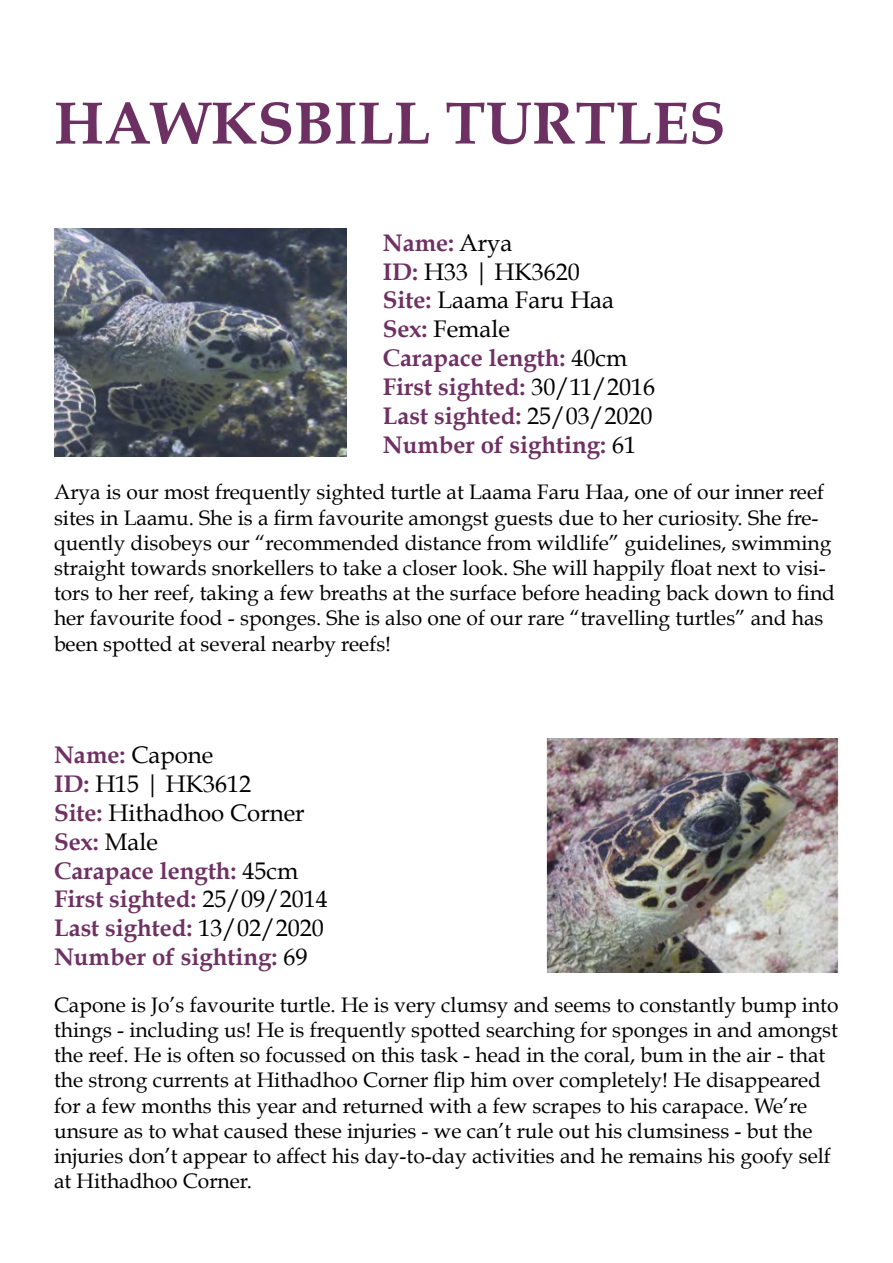
<style>
.page{position:relative;width:893px;height:1263px;background:#fff}
.page>*{position:absolute;margin:0;border:0;box-sizing:border-box;transform-origin:0 0}
.t1{font:700 60px "Book Antiqua";color:#6d3063}
.t2{font:700 24px/28.8px "Book Antiqua";color:#6f3063}
.t3{font:21px/25.2px "Book Antiqua";color:#000}
.s1{font-weight:400;color:#000}
</style>
<div class="page">
<img style="left:54px;top:229px;width:292px;height:227px">
<img style="left:546px;top:738px;width:293px;height:234px">
<h1 class="t1" style="left:54px;top:88px;width:673px">HAWKSBILL TURTLES</h1>
<p class="t2" style="left:383px;top:229px;width:274px">Name: <span class="s1">Arya<br></span>ID: <span class="s1">H33 | HK3620<br></span>Site: <span class="s1">Laama Faru Haa<br></span>Sex: <span class="s1">Female<br></span>Carapace length: <span class="s1">40cm<br></span>First sighted: <span class="s1">30/11/2016<br></span>Last sighted: <span class="s1">25/03/2020<br></span>Number of sighting: <span class="s1">61</span></p>
<p class="t3" style="left:54px;top:480px;width:783px">Arya is our most frequently sighted turtle at Laama Faru Haa, one of our inner reef sites in Laamu. She is a firm favourite amongst guests due to her curiosity. She fre&shy;quently disobeys our “recommended distance from wildlife” guidelines, swimming straight towards snorkellers to take a closer look. She will happily float next to visi&shy;tors to her reef, taking a few breaths at the surface before heading back down to find her favourite food - sponges. She is also one of our rare “travelling turtles” and has been spotted at several nearby reefs!</p>
<p class="t2" style="left:54px;top:741px;width:275px">Name: <span class="s1">Capone<br></span>ID: <span class="s1">H15 | HK3612<br></span>Site: <span class="s1">Hithadhoo Corner<br></span>Sex: <span class="s1">Male<br></span>Carapace length: <span class="s1">45cm<br></span>First sighted: <span class="s1">25/09/2014<br></span>Last sighted: <span class="s1">13/02/2020<br></span>Number of sighting: <span class="s1">69</span></p>
<p class="t3" style="left:54px;top:992px;width:786px">Capone is Jo’s favourite turtle. He is very clumsy and seems to constantly bump into things - including us! He is frequently spotted searching for sponges in and amongst the reef. He is often so focussed on this task - head in the coral, bum in the air - that the strong currents at Hithadhoo Corner flip him over completely! He disappeared for a few months this year and returned with a few scrapes to his carapace. We’re unsure as to what caused these injuries - we can’t rule out his clumsiness - but the injuries don’t appear to affect his day-to-day activities and he remains his goofy self at Hithadhoo Corner.</p>
</div>
